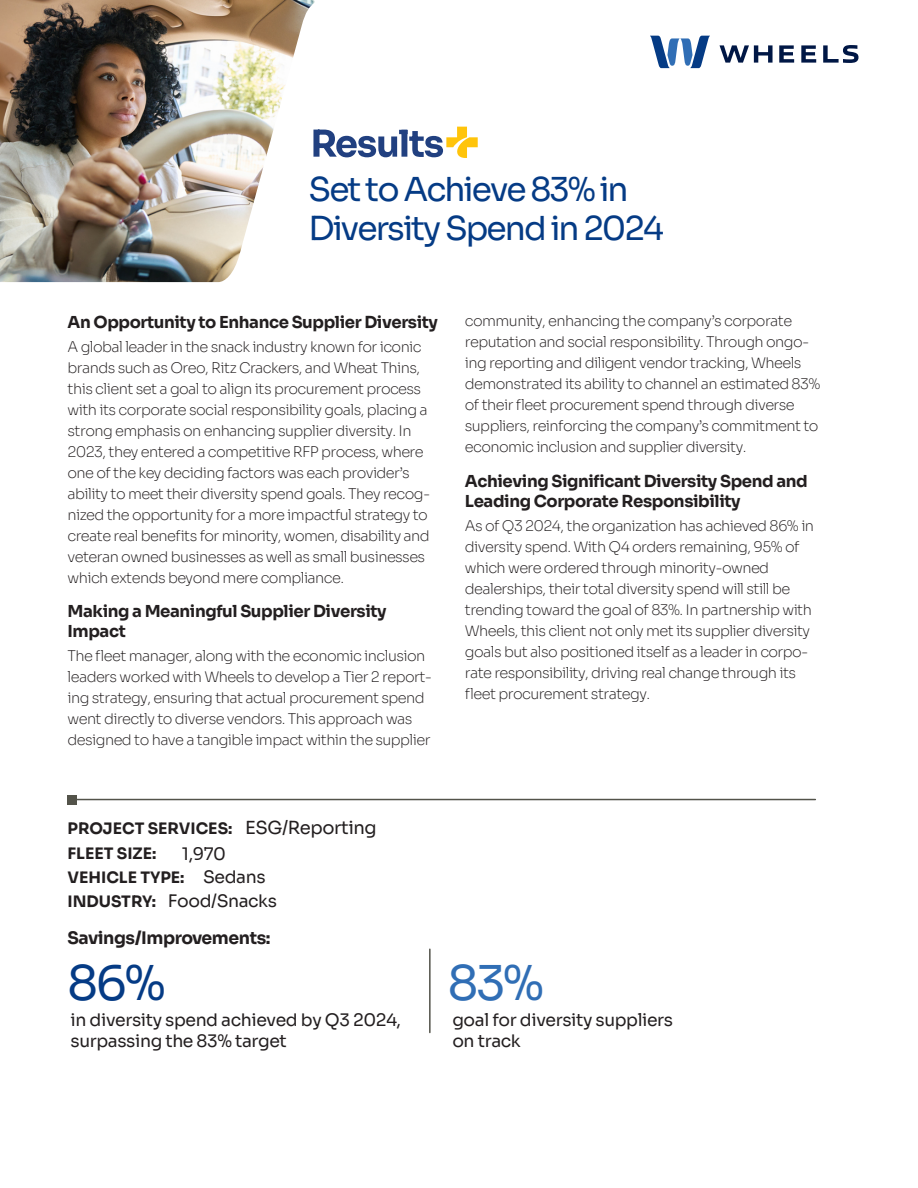
<style>
.page{position:relative;width:918px;height:1188px;background:#fff}
.page>*{position:absolute;margin:0;border:0;box-sizing:border-box;transform-origin:0 0}
.t1{font:48px "Sora";color:#053b85}
.t2{font:48px "Sora";color:#306eb5}
.t3{font:33px/39.6px "Sora";letter-spacing:-.06em;color:#053b85}
.t4{font:17.25px/20.7px "Sora";letter-spacing:-.025em;color:#231f20}
.t5{font:700 17.25px "Sora";letter-spacing:-.025em;color:#231f20}
.t6{font:700 16.5px/19.8px "Sora";letter-spacing:-.025em;color:#231f20}
.t7{font:700 15.75px/25px "Sora";color:#231f20}
.t8{font:200 14.7px/21px "Sora";letter-spacing:-.04em;color:#231f20}
.s1{font-weight:400;font-size:18px}
.s2{font-weight:400;font-size:17.25px}
.s3{font-weight:700;font-size:15.75px}
</style>
<div class="page">
<svg style="left:650px;top:36px;width:60px;height:32px"></svg>
<svg style="left:720px;top:45px;width:53px;height:18px"></svg>
<svg style="left:779px;top:45px;width:15px;height:18px"></svg>
<svg style="left:801px;top:45px;width:15px;height:18px"></svg>
<svg style="left:823px;top:45px;width:36px;height:18px"></svg>
<img style="left:0;top:0;width:315px;height:282px">
<svg style="left:313px;top:127px;width:165px;height:31px"></svg>
<hr style="left:72px;top:799px;width:743px;height:1px;background:#53534a">
<div style="left:68px;top:795px;width:9px;height:9px;background:#53534a"></div>
<hr style="left:429px;top:949px;width:2px;height:84px;background:#53534a">
<h2 class="t3" style="left:309px;top:166px;width:357px">Set to Achieve 83% in<br>Diversity Spend in 2024</h2>
<p class="t6" style="left:68px;top:310px;width:372px">An Opportunity to Enhance Supplier Diversity</p>
<p class="t8" style="left:68px;top:334px;width:364px">A global leader in the snack industry known for iconic brands such as Oreo, Ritz Crackers, and Wheat Thins, this client set a goal to align its procurement process with its corporate social responsibility goals, placing a strong emphasis on enhancing supplier diversity. In 2023, they entered a competitive RFP process, where one of the key deciding factors was each provider’s ability to meet their diversity spend goals. They recog&shy;nized the opportunity for a more impactful strategy to create real benefits for minority, women, disability and veteran owned businesses as well as small businesses which extends beyond mere compliance.</p>
<p class="t6" style="left:68px;top:600px;width:321px">Making a Meaningful Supplier Diversity<br>Impact</p>
<p class="t8" style="left:68px;top:644px;width:366px">The fleet manager, along with the economic inclusion leaders worked with Wheels to develop a Tier 2 report&shy;ing strategy, ensuring that actual procurement spend went directly to diverse vendors. This approach was designed to have a tangible impact within the supplier</p>
<p class="t8" style="left:465px;top:309px;width:357px">community, enhancing the company’s corporate reputation and social responsibility. Through ongo&shy;ing reporting and diligent vendor tracking, Wheels demonstrated its ability to channel an estimated 83% of their fleet procurement spend through diverse suppliers, reinforcing the company’s commitment to economic inclusion and supplier diversity.</p>
<p class="t6" style="left:465px;top:470px;width:344px">Achieving Significant Diversity Spend and<br>Leading Corporate Responsibility</p>
<p class="t8" style="left:465px;top:514px;width:351px">As of Q3 2024, the organization has achieved 86% in diversity spend. With Q4 orders remaining, 95% of which were ordered through minority-owned dealerships, their total diversity spend will still be trending toward the goal of 83%. In partnership with Wheels, this client not only met its supplier diversity goals but also positioned itself as a leader in corpo&shy;rate responsibility, driving real change through its fleet procurement strategy.</p>
<p class="t7" style="left:68px;top:815px;width:311px">PROJECT SERVICES: <span class="s1">ESG/Reporting<br></span>FLEET SIZE:</p>
<p class="t7" style="left:68px;top:864px;width:200px">VEHICLE TYPE: <span class="s2">Sedans</span></p>
<p class="t4" style="left:68px;top:889px;width:211px"><span class="s3">INDUSTRY:</span> Food/Snacks</p>
<p class="t4" style="left:182px;top:842px;width:46px">1,970</p>
<p class="t5" style="left:68px;top:923px;width:205px">Savings/Improvements:</p>
<h1 class="t1" style="left:67px;top:943px;width:100px">86%</h1>
<h1 class="t2" style="left:448px;top:943px;width:98px">83%</h1>
<p class="t4" style="left:71px;top:1008px;width:332px">in diversity spend achieved by Q3 2024, surpassing the 83% target</p>
<p class="t4" style="left:452px;top:1008px;width:222px">goal for diversity suppliers on track</p>
</div>
